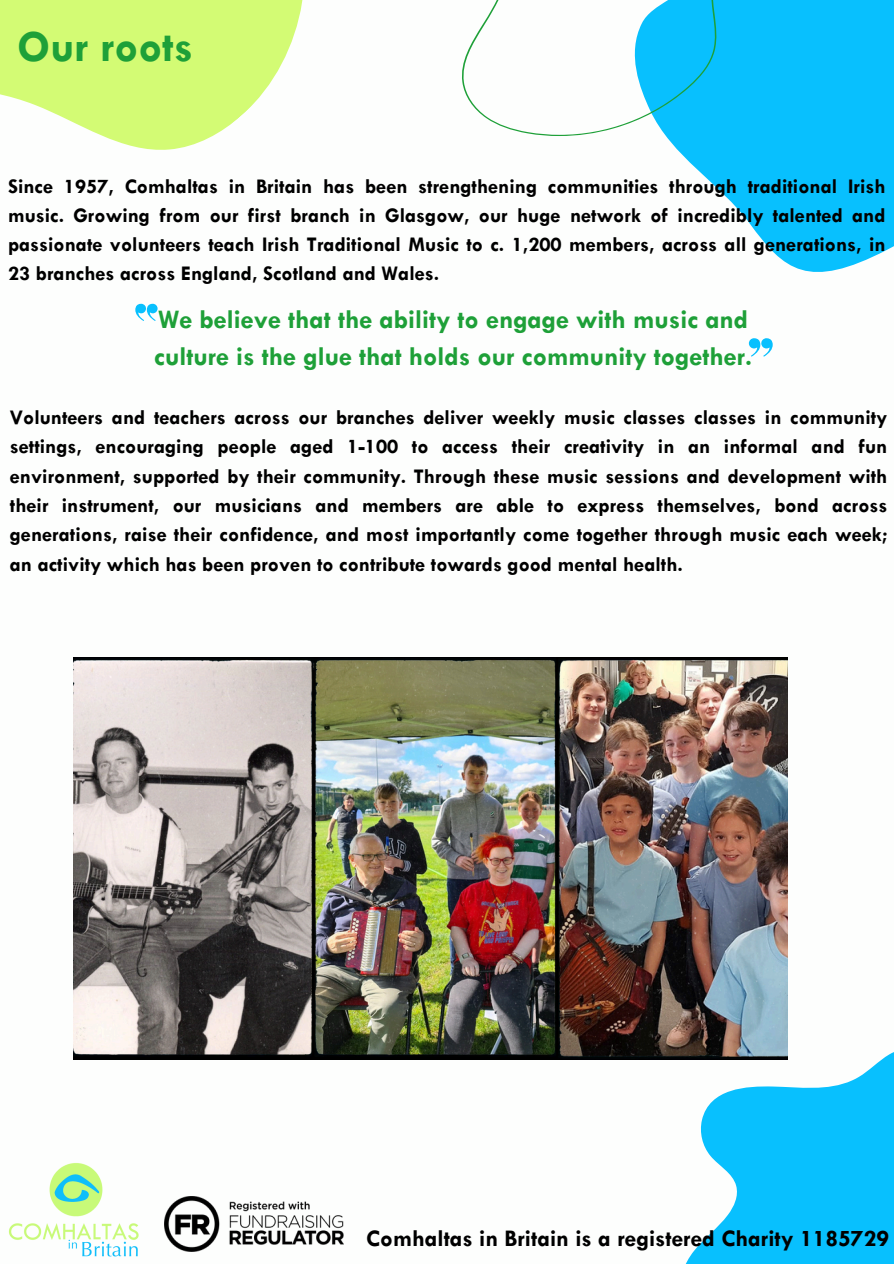
<style>
.page{position:relative;width:894px;height:1264px;background:#fff}
.page>*{position:absolute;margin:0;border:0;box-sizing:border-box;transform-origin:0 0}
.t1{font:700 45px "Tw Cen";color:#1ea038}
.t2{font:700 27px/37.2px "Tw Cen";color:#1ea038}
.t3{font:700 24px "Tw Cen";color:#000}
.t4{font:700 21px/29.2px "Tw Cen";color:#000;text-align:justify}
</style>
<div class="page">
<svg style="left:0;top:0;width:303px;height:321px"></svg>
<svg style="left:135px;top:304px;width:22px;height:16px"></svg>
<svg style="left:748px;top:338px;width:24px;height:19px"></svg>
<img style="left:8px;top:1163px;width:131px;height:94px">
<svg style="left:676px;top:1045px;width:217px;height:218px;fill:#08c0fe"></svg>
<img style="left:73px;top:657px;width:714px;height:402px">
<svg style="left:666px;top:0;width:227px;height:272px;fill:#08c0fe"></svg>
<svg style="left:462px;top:0;width:354px;height:136px"></svg>
<img style="left:165px;top:1196px;width:179px;height:55px">
<p class="t1" style="left:17px;top:23px;width:177px">Our roots</p>
<h2 class="t4" style="left:8px;top:171px;width:878px">Since 1957, Comhaltas in Britain has been strengthening communities through traditional Irish music. Growing from our first branch in Glasgow, our huge network of incredibly talented and passionate volunteers teach Irish Traditional Music to c. 1,200 members, across all generations, in 23 branches across England, Scotland and Wales.</h2>
<p class="t2" style="left:154px;top:301px;width:599px">We believe that the ability to engage with music and culture is the glue that holds our community together.</p>
<p class="t4" style="left:10px;top:403px;width:878px">Volunteers and teachers across our branches deliver weekly music classes classes in community settings, encouraging people aged 1-100 to access their creativity in an informal and fun environment, supported by their community. Through these music sessions and development with their instrument, our musicians and members are able to express themselves, bond across generations, raise their confidence, and most importantly come together through music each week; an activity which has been proven to contribute towards good mental health.</p>
<p class="t3" style="left:366px;top:1225px;width:524px">Comhaltas in Britain is a registered Charity 1185729</p>
</div>
